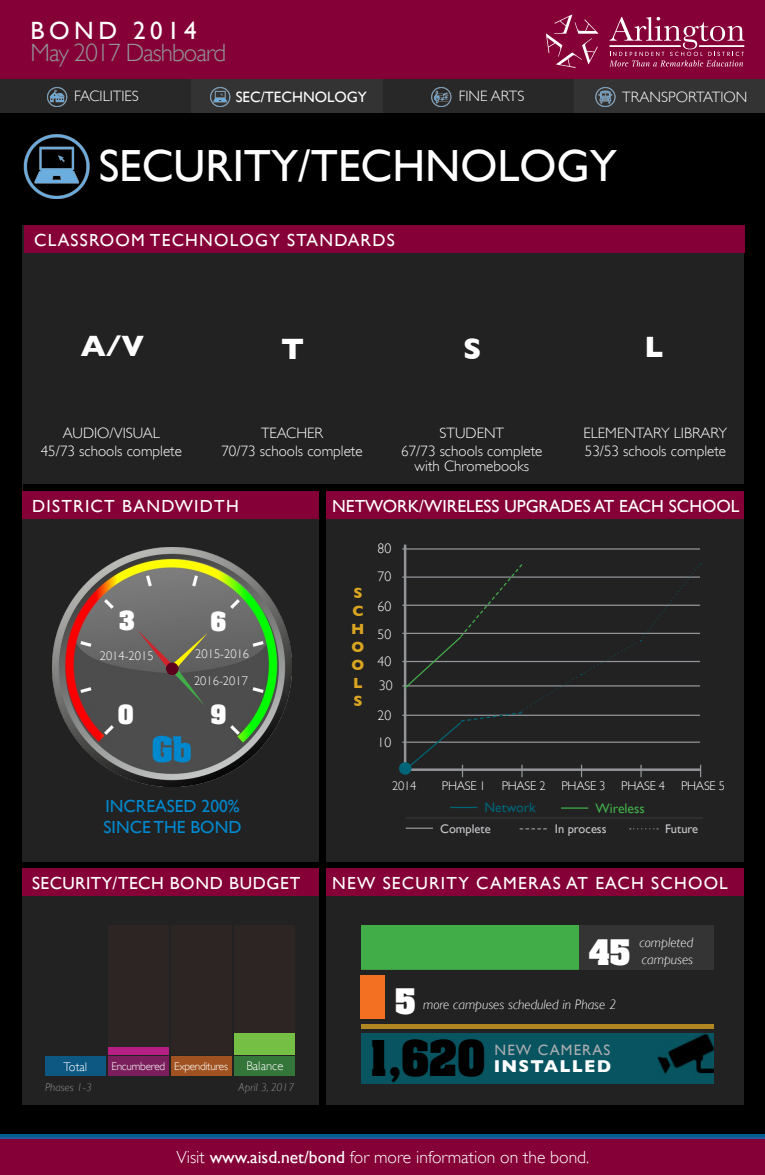
<style>
.page{position:relative;width:765px;height:1175px;background:#fff}
.page>*{position:absolute;margin:0;border:0;box-sizing:border-box;transform-origin:0 0}
.t1{font:45px "Gill Sans";color:#fff}
.t2{font:700 42px "Aachen Std";color:#000;scale:.95 1}
.t3{font:700 30px "Gill Sans";color:#fff}
.t4{font:700 30px "Aachen Std";color:#fff}
.t5{font:700 30px "Aachen Std";color:#0088ce}
.t6{font:300 25px/22.5px "Gill Sans";letter-spacing:-.04em;color:#939598}
.t7{font:700 22.5px "Aachen Std";color:#fff}
.t8{font:17.5px "Gill Sans";letter-spacing:.07em;color:#fff}
.t9{font:300 17.5px "Gill Sans";color:#fff}
.t10{font:17.5px "Gill Sans";color:#fff}
.t11{font:17.5px "Gill Sans";color:#0088ce}
.t12{font:700 17.5px "Gill Sans";color:#fff}
.t13{font:300 15px/18px "Gill Sans";color:#fff;text-align:center}
.t14{font:15px "Gill Sans";color:#fff}
.t15{font:15px "Gill Sans";letter-spacing:.07em;color:#abadb0}
.t16{font:700 15px/18px "Gill Sans";color:#daa520}
.t17{font:italic 300 13.75px/16.5px "Gill Sans";color:#fff}
.t18{font:300 13.75px/23.8px "Gill Sans";color:#fff}
.t19{font:13.75px "Gill Sans";color:#41ad49}
.t20{font:13.75px "Gill Sans";color:#006576}
.t21{font:300 12.5px "Gill Sans";letter-spacing:-.02em;color:#fff}
.t22{font:300 12.5px "Gill Sans";color:#fff}
.t23{font:12.5px "Gill Sans";color:#c7c8ca}
.t24{font:300 11.25px "Gill Sans";letter-spacing:-.03em;color:#fff}
.t25{font:italic 300 11.25px "Gill Sans";color:#939598}
.s1{font-weight:400;color:#fff}
.s2{font-weight:400}
</style>
<div class="page">
<div style="left:1px;top:109px;width:763px;height:1062px;background:#000"></div>
<div style="left:23px;top:225px;width:721px;height:880px;background:#222223"></div>
<div style="left:361px;top:925px;width:353px;height:44px;background:#383839"></div>
<div style="left:235px;top:924px;width:60px;height:130px;background:#2c2523"></div>
<div style="left:171px;top:924px;width:61px;height:130px;background:#2c2523"></div>
<div style="left:108px;top:924px;width:61px;height:130px;background:#2c2523"></div>
<img style="left:24px;top:134px;width:66px;height:64px">
<div style="left:0;top:0;width:765px;height:84px;background:#860038"></div>
<svg style="left:546px;top:14px;width:53px;height:54px"></svg>
<svg style="left:609px;top:17px;width:135px;height:50px"></svg>
<div style="left:0;top:1137px;width:765px;height:37px;background:#860038"></div>
<svg style="left:0;top:1134px;width:765px;height:4px;background:#085d95"></svg>
<img style="left:53px;top:547px;width:239px;height:239px">
<svg style="left:137px;top:629px;width:71px;height:76px;background:#605d56"></svg>
<div style="left:166px;top:662px;width:13px;height:13px;background:#5d001e;border-radius:50%"></div>
<hr style="left:361px;top:1024px;width:353px;height:4px;background:#b08720">
<div style="left:361px;top:975px;width:24px;height:43px;background:#f36f21"></div>
<hr style="left:404px;top:544px;width:2px;height:225px;background:#939598">
<hr style="left:402px;top:741px;width:298px;height:1px;background:#939598">
<hr style="left:402px;top:714px;width:298px;height:2px;background:#939598">
<hr style="left:402px;top:685px;width:298px;height:1px;background:#939598">
<hr style="left:402px;top:661px;width:298px;height:1px;background:#939598">
<hr style="left:402px;top:632px;width:298px;height:2px;background:#939598">
<hr style="left:402px;top:604px;width:298px;height:2px;background:#939598">
<hr style="left:402px;top:576px;width:298px;height:1px;background:#939598">
<hr style="left:402px;top:548px;width:298px;height:1px;background:#939598">
<div style="left:399px;top:762px;width:13px;height:12px;background:#006576;border-radius:50%"></div>
<div style="left:24px;top:225px;width:720px;height:28px;background:#860038"></div>
<div style="left:23px;top:485px;width:736px;height:6px;background:#000"></div>
<div style="left:11px;top:862px;width:736px;height:6px;background:#000"></div>
<div style="left:23px;top:491px;width:296px;height:27px;background:#860038"></div>
<div style="left:325px;top:491px;width:419px;height:27px;background:#860038"></div>
<div style="left:325px;top:868px;width:419px;height:27px;background:#860038"></div>
<div style="left:23px;top:868px;width:296px;height:27px;background:#860038"></div>
<div style="left:361px;top:1033px;width:353px;height:50px;background:#085461"></div>
<img style="left:657px;top:1028px;width:57px;height:46px">
<div style="left:108px;top:1046px;width:61px;height:8px;background:#b51e83"></div>
<div style="left:235px;top:1033px;width:60px;height:21px;background:#75c044"></div>
<div style="left:45px;top:1056px;width:61px;height:19px;background:#0d5883"></div>
<div style="left:108px;top:1056px;width:61px;height:20px;background:#7a1f5c"></div>
<div style="left:171px;top:1056px;width:61px;height:20px;background:#a05321"></div>
<div style="left:235px;top:1056px;width:60px;height:20px;background:#347539"></div>
<div style="left:319px;top:486px;width:6px;height:643px;background:#000"></div>
<div style="left:0;top:80px;width:191px;height:33px;background:#292829"></div>
<img style="left:47px;top:87px;width:21px;height:19px">
<div style="left:574px;top:80px;width:191px;height:33px;background:#333334"></div>
<div style="left:382px;top:80px;width:192px;height:33px;background:#292829"></div>
<div style="left:191px;top:80px;width:191px;height:33px;background:#333334"></div>
<img style="left:210px;top:87px;width:21px;height:19px">
<img style="left:432px;top:87px;width:20px;height:19px">
<img style="left:595px;top:87px;width:21px;height:19px">
<hr style="left:406px;top:817px;width:296px;height:1px;background:#b5b7b9">
<svg style="left:403px;top:562px;width:298px;height:215px"></svg>
<hr style="left:450px;top:806px;width:27px;height:2px;background:#006576">
<svg style="left:561px;top:807px;width:27px;height:1px"></svg>
<hr style="left:406px;top:827px;width:27px;height:2px;background:#939598">
<svg style="left:520px;top:828px;width:27px;height:1px"></svg>
<svg style="left:630px;top:828px;width:28px;height:1px"></svg>
<div style="left:361px;top:925px;width:218px;height:44px;background:#41ad49"></div>
<p class="t6" style="left:31px;top:19px;width:197px"><span class="s1">BOND 2014<br></span>May 2017 Dashboard</p>
<p class="t13" style="left:74px;top:87px;width:22px">FACILITI</p>
<p class="t13" style="left:125px;top:87px;width:16px">ES</p>
<p class="t14" style="left:236px;top:88px;width:41px">SEC/TECHNOLOGY</p>
<p class="t13" style="left:459px;top:87px;width:67px">FIN E ARTS</p>
<p class="t13" style="left:622px;top:88px;width:100px">TRAN SPORTATION</p>
<p class="t1" style="left:99px;top:139px;width:520px">SECURITY/TECHNOLOGY</p>
<p class="t8" style="left:34px;top:230px;width:362px">CLASSROOM TECHNOLOGY STANDARDS</p>
<p class="t3" style="left:81px;top:329px;width:65px">A/V</p>
<p class="t3" style="left:281px;top:331px;width:25px">T</p>
<p class="t3" style="left:463px;top:331px;width:20px">S</p>
<p class="t3" style="left:644px;top:329px;width:20px">L</p>
<p class="t13" style="left:41px;top:424px;width:143px">Aud io/Visual<br>45/73 schools complete</p>
<p class="t13" style="left:221px;top:424px;width:143px">teacher<br>70/73 schools complete</p>
<p class="t13" style="left:401px;top:424px;width:143px">student<br>67/73 schools complete</p>
<p class="t13" style="left:415px;top:457px;width:116px">with Chromebooks</p>
<p class="t13" style="left:584px;top:424px;width:145px;text-align:left">elementary library<br>53/53 schools complete</p>
<p class="t8" style="left:32px;top:495px;width:208px">DISTRICT BANDWIDTH</p>
<p class="t10" style="left:332px;top:495px;width:409px">NETWORK/WIRELESS UPGRADES AT EACH SCHOOL</p>
<p class="t18" style="left:378px;top:536px;width:15px">80</p>
<p class="t7" style="left:119px;top:604px;width:17px">3</p>
<p class="t7" style="left:211px;top:605px;width:17px">6</p>
<p class="t22" style="left:100px;top:649px;width:55px">2014-2015</p>
<p class="t22" style="left:195px;top:646px;width:55px">2015-2016</p>
<p class="t22" style="left:194px;top:674px;width:55px">2016-2017</p>
<p class="t7" style="left:118px;top:698px;width:17px">0</p>
<p class="t7" style="left:211px;top:698px;width:17px">9</p>
<p class="t5" style="left:152px;top:727px;width:42px">Gb</p>
<p class="t11" style="left:105px;top:795px;width:17px">INCRE</p>
<p class="t11" style="left:155px;top:795px;width:23px">ASED</p>
<p class="t11" style="left:202px;top:795px;width:40px">200%</p>
<p class="t11" style="left:104px;top:816px;width:11px">SINCE</p>
<p class="t11" style="left:154px;top:816px;width:12px">THE</p>
<p class="t11" style="left:190px;top:816px;width:14px">BOND</p>
<p class="t16" style="left:351px;top:583px;width:15px">S<br>C<br>H<br>O<br>O<br>L<br>S</p>
<p class="t18" style="left:378px;top:565px;width:15px">70</p>
<p class="t18" style="left:378px;top:595px;width:15px">60</p>
<p class="t18" style="left:378px;top:622px;width:15px">50</p>
<p class="t18" style="left:378px;top:650px;width:17px">40<br>30</p>
<p class="t18" style="left:378px;top:703px;width:15px">20</p>
<p class="t18" style="left:378px;top:730px;width:15px">10</p>
<p class="t21" style="left:392px;top:778px;width:26px">2014</p>
<p class="t21" style="left:442px;top:778px;width:45px">PHASE 1</p>
<p class="t21" style="left:502px;top:778px;width:45px">PHASE 2</p>
<p class="t21" style="left:561px;top:778px;width:45px">PHASE 3</p>
<p class="t21" style="left:621px;top:778px;width:45px">PHASE 4</p>
<p class="t21" style="left:681px;top:778px;width:45px">PHASE 5</p>
<p class="t20" style="left:485px;top:799px;width:53px">NETWORK</p>
<p class="t19" style="left:596px;top:800px;width:51px">WIRELESS</p>
<p class="t23" style="left:440px;top:821px;width:52px">COMPLETE</p>
<p class="t23" style="left:555px;top:821px;width:53px">IN PROCESS</p>
<p class="t23" style="left:665px;top:821px;width:35px">FUTURE</p>
<p class="t8" style="left:32px;top:872px;width:29px">SECURITY</p>
<p class="t8" style="left:113px;top:872px;width:29px">/TECH</p>
<p class="t8" style="left:170px;top:872px;width:14px">BOND</p>
<p class="t8" style="left:229px;top:872px;width:24px">BUDGET</p>
<p class="t8" style="left:332px;top:872px;width:63px">NEW SECURITY</p>
<p class="t8" style="left:476px;top:872px;width:40px">CAMER</p>
<p class="t8" style="left:540px;top:872px;width:190px">AS AT EACH SCHOOL</p>
<p class="t4" style="left:395px;top:979px;width:21px">5</p>
<p class="t4" style="left:589px;top:931px;width:42px">45</p>
<p class="t17" style="left:640px;top:934px;width:55px">completed campuses</p>
<p class="t17" style="left:423px;top:996px;width:195px">more campuses scheduled in Phase 2</p>
<p class="t2" style="left:370px;top:1027px;width:123px">1,620</p>
<p class="t15" style="left:495px;top:1041px;width:26px">NEW</p>
<p class="t15" style="left:538px;top:1041px;width:34px">CAMER</p>
<p class="t15" style="left:592px;top:1041px;width:18px">AS</p>
<p class="t21" style="left:64px;top:1059px;width:25px">Total</p>
<p class="t24" style="left:111px;top:1059px;width:118px">Encumbered Expenditures</p>
<p class="t21" style="left:246px;top:1059px;width:38px">Balance</p>
<p class="t12" style="left:494px;top:1055px;width:39px">INSTALL</p>
<p class="t12" style="left:584px;top:1055px;width:28px">ED</p>
<p class="t25" style="left:239px;top:1081px;width:57px">April 3, 2017</p>
<p class="t25" style="left:45px;top:1081px;width:48px">Phases 1-3</p>
<p class="t9" style="left:176px;top:1146px;width:414px">Visit <span class="s2">WWW.AISD.NET/BOND</span> for more information on the bond.</p>
</div>
